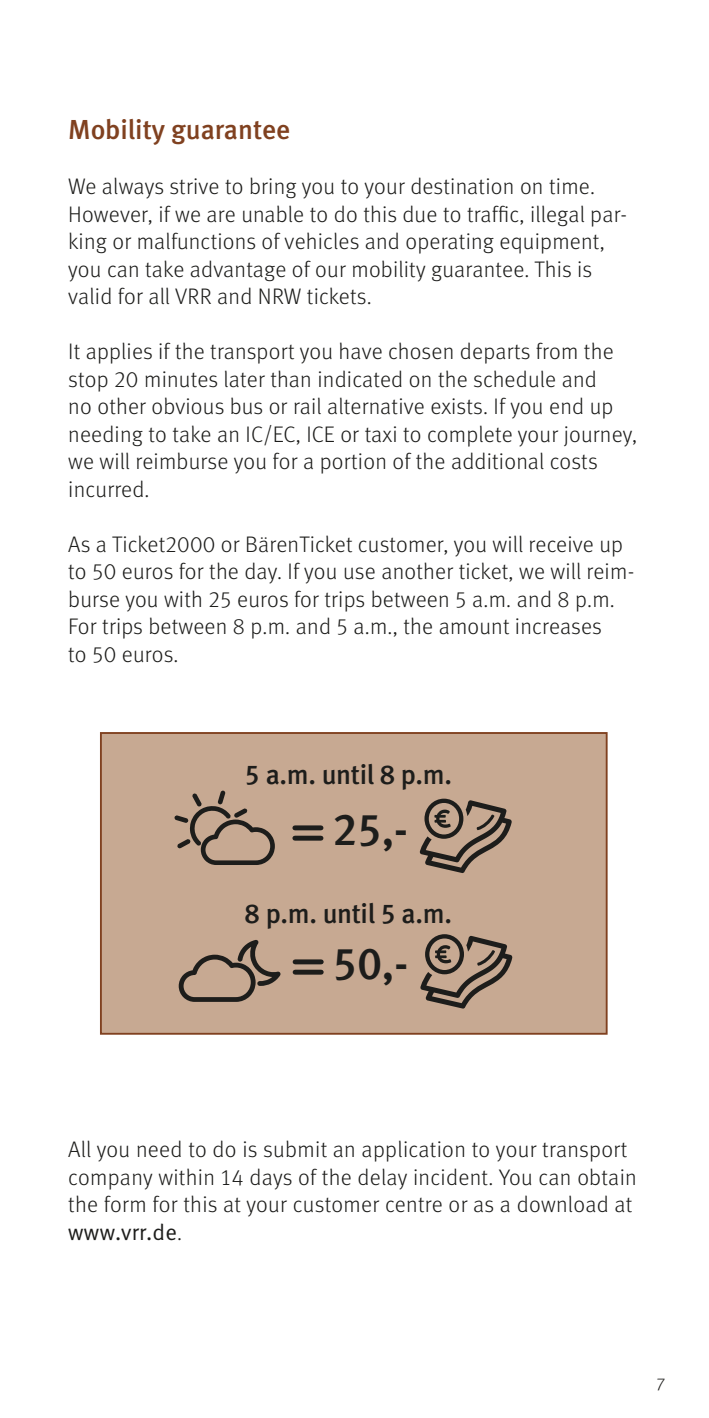
<style>
.page{position:relative;width:709px;height:1418px;background:#fff}
.page>*{position:absolute;margin:0;border:0;box-sizing:border-box;transform-origin:0 0}
.t1{font:45px "Meta Medium LF";color:#1d1d1b}
.t2{font:27.5px "Meta Medium LF";letter-spacing:-.015em;color:#1d1d1b}
.t3{font:27.5px "Meta Medium LF";color:#804120}
.t4{font:22.5px/27.5px "Meta Light LF";letter-spacing:.01em;color:#1d1d1b}
.t5{font:22.5px "Meta Normal LF";letter-spacing:.015em;color:#1d1d1b}
.t6{font:17.5px "Meta Light LF";color:#1d1d1b}
.s1{font-family:"Meta Light LF"}
</style>
<div class="page">
<div style="left:100px;top:732px;width:507px;height:302px;background:#c7a992;border:2px solid #804120"></div>
<svg style="left:174px;top:790px;width:101px;height:75px"></svg>
<svg style="left:419px;top:798px;width:93px;height:75px"></svg>
<div style="left:295px;top:825px;width:26px;height:5px;background:#1d1d1b"></div>
<div style="left:295px;top:835px;width:26px;height:5px;background:#1d1d1b"></div>
<svg style="left:420px;top:934px;width:92px;height:74px"></svg>
<svg style="left:179px;top:940px;width:102px;height:61px"></svg>
<div style="left:295px;top:959px;width:26px;height:5px;background:#1d1d1b"></div>
<div style="left:295px;top:969px;width:26px;height:5px;background:#1d1d1b"></div>
<p class="t3" style="left:68px;top:114px;width:224px">Mobility guarantee</p>
<p class="t4" style="left:68px;top:172px;width:560px">We always strive to bring you to your destination on time.<br>However, if we are unable to do this due to traffic, illegal par&shy;king or malfunctions of vehicles and operating equipment, you can take advantage of our mobility guarantee. This is valid for all VRR and NRW tickets.</p>
<p class="t4" style="left:68px;top:337px;width:570px">It applies if the transport you have chosen departs from the stop 20 minutes later than indicated on the schedule and<br>no other obvious bus or rail alternative exists. If you end up needing to take an IC/EC, ICE or taxi to complete your journey, we will reimburse you for a portion of the additional costs incurred.</p>
<p class="t4" style="left:68px;top:530px;width:567px">As a Ticket2000 or BärenTicket customer, you will receive up to 50 euros for the day. If you use another ticket, we will reim&shy;burse you with 25 euros for trips between 5 a.m. and 8 p.m.<br>For trips between 8 p.m. and 5 a.m., the amount increases<br>to 50 euros.</p>
<p class="t2" style="left:245px;top:758px;width:209px">5 a.m. until 8 p.m.</p>
<h1 class="t1" style="left:332px;top:803px;width:78px">25,-</h1>
<p class="t2" style="left:245px;top:897px;width:209px">8 p.m. until 5 a.m.</p>
<h1 class="t1" style="left:332px;top:937px;width:78px">50,-</h1>
<p class="t4" style="left:68px;top:1135px;width:570px">All you need to do is submit an application to your transport company within 14 days of the delay incident. You can obtain the form for this at your customer centre or as a download at</p>
<p class="t5" style="left:68px;top:1218px;width:115px">www.vrr.de<span class="s1">.</span></p>
<p class="t6" style="left:656px;top:1373px;width:10px">7</p>
</div>
